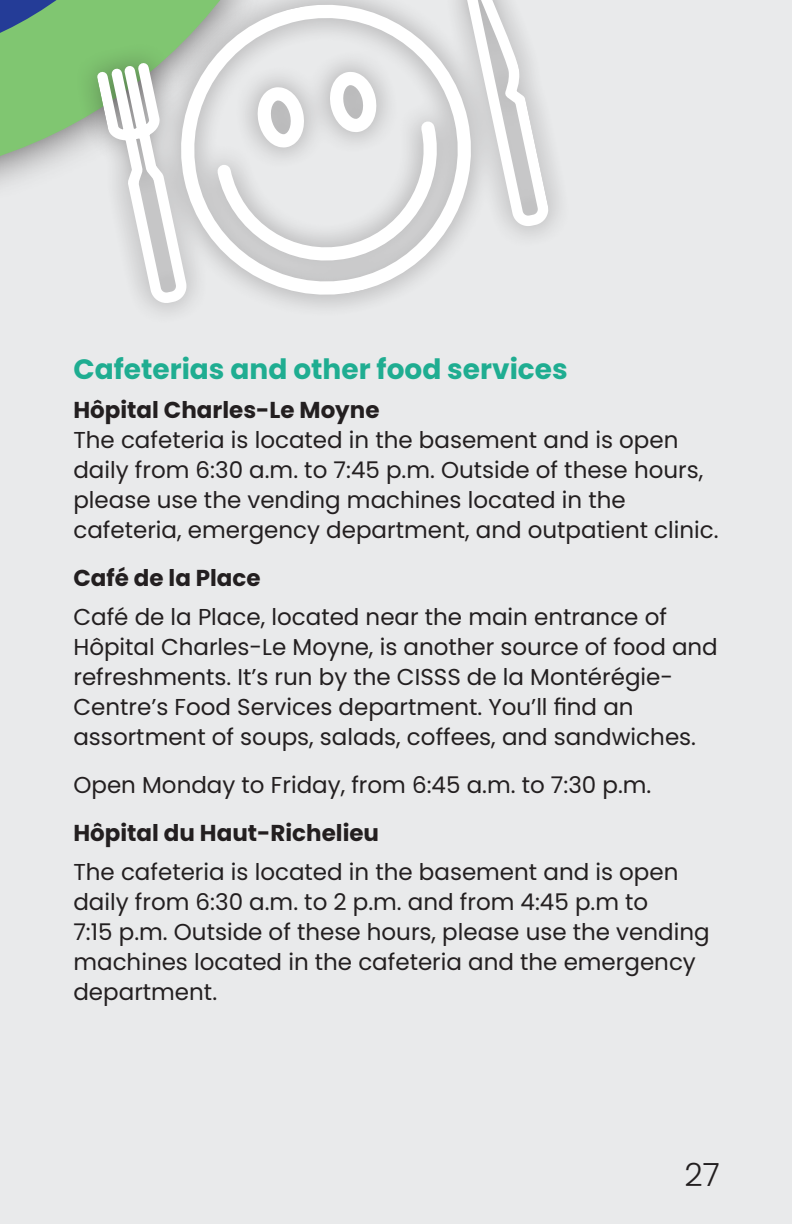
<style>
.page{position:relative;width:792px;height:1224px;background:#e9eaeb}
.page>*{position:absolute;margin:0;border:0;box-sizing:border-box;transform-origin:0 0}
.t1{font:300 32px "Poppins";color:#231f20}
.t2{font:700 28px "Poppins";color:#1fad91}
.t3{font:23px/30px "Poppins";color:#231f20}
.t4{font:700 23px "Poppins";color:#231f20}
</style>
<div class="page">
<svg style="left:0;top:66px;width:62px;height:114px;background:#97c78d"></svg>
<svg style="left:0;top:0;width:62px;height:66px;background:#69a47a"></svg>
<svg style="left:62px;top:0;width:497px;height:313px"></svg>
<svg style="left:175px;top:307px;width:318px;height:6px"></svg>
<svg style="left:92px;top:0;width:461px;height:307px"></svg>
<svg style="left:208px;top:61px;width:232px;height:218px"></svg>
<p class="t2" style="left:73px;top:353px;width:496px">Cafeterias and other food services</p>
<p class="t4" style="left:73px;top:397px;width:308px">Hôpital Charles-Le Moyne</p>
<p class="t3" style="left:73px;top:425px;width:647px">The cafeteria is located in the basement and is open daily from 6:30 a.m. to 7:45 p.m. Outside of these hours, please use the vending machines located in the cafeteria, emergency department, and outpatient clinic.</p>
<p class="t4" style="left:73px;top:565px;width:189px">Café de la Place</p>
<p class="t3" style="left:73px;top:602px;width:646px">Café de la Place, located near the main entrance of Hôpital Charles-Le Moyne, is another source of food and refreshments. It’s run by the CISSS de la Montérégie-Centre’s Food Services department. You’ll find an assortment of soups, salads, coffees, and sandwiches.</p>
<p class="t3" style="left:73px;top:770px;width:579px">Open Monday to Friday, from 6:45 a.m. to 7:30 p.m.</p>
<p class="t4" style="left:73px;top:820px;width:307px">Hôpital du Haut-Richelieu</p>
<p class="t3" style="left:73px;top:857px;width:638px">The cafeteria is located in the basement and is open daily from 6:30 a.m. to 2 p.m. and from 4:45 p.m to<br>7:15 p.m. Outside of these hours, please use the vending machines located in the cafeteria and the emergency department.</p>
<h1 class="t1" style="left:685px;top:1156px;width:37px">27</h1>
</div>
